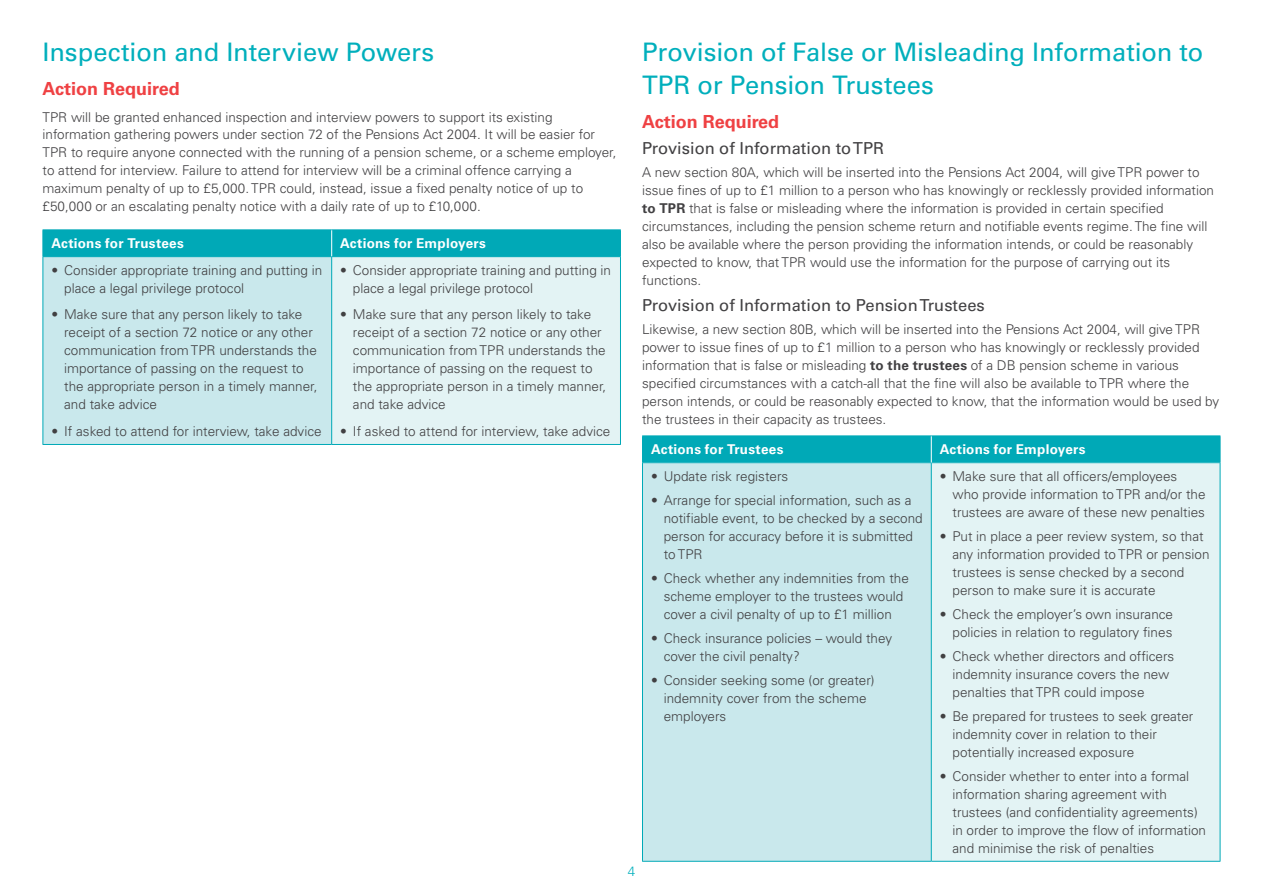
<style>
.page{position:relative;width:1263px;height:893px;background:#fff}
.page>*{position:absolute;margin:0;border:0;box-sizing:border-box;transform-origin:0 0}
.t1{font:25.5px/33px "Univers LTCYR 55 Roman";letter-spacing:-.005em;color:#00afbc}
.t2{font:700 18px "Univers LTCYR 65";color:#ef4143}
.t3{font:16.5px "Univers LTCYR 55 Roman";color:#414042}
.t4{font:300 13.5px/18px "Univers LTCYR 45";color:#414042}
.t5{font:700 13.5px "Univers LTCYR 65";letter-spacing:.015em;color:#fff}
.t6{font:300 13.5px "Univers LTCYR 45";color:#00afbc}
.s1{font-family:"Univers LTCYR 65";font-weight:700}
</style>
<div class="page">
<div style="left:43px;top:257px;width:289px;height:187px;background:#c9e8ec"></div>
<div style="left:332px;top:257px;width:288px;height:187px;background:#e3f3f4"></div>
<hr style="left:43px;top:257px;width:1px;height:187px;background:#00a9b7">
<hr style="left:331px;top:257px;width:1px;height:187px;background:#00a9b7">
<hr style="left:620px;top:257px;width:1px;height:187px;background:#00a9b7">
<hr style="left:43px;top:444px;width:289px;height:1px;background:#00a9b7">
<hr style="left:332px;top:444px;width:289px;height:1px;background:#00a9b7">
<hr style="left:43px;top:229px;width:289px;height:1px;background:#00a9b7">
<hr style="left:332px;top:229px;width:289px;height:1px;background:#00a9b7">
<div style="left:43px;top:230px;width:578px;height:27px;background:#00a9b7"></div>
<div style="left:642px;top:463px;width:289px;height:398px;background:#c9e8ec"></div>
<div style="left:931px;top:463px;width:289px;height:398px;background:#e3f3f4"></div>
<hr style="left:642px;top:463px;width:1px;height:398px;background:#00a9b7">
<hr style="left:931px;top:463px;width:1px;height:398px;background:#00a9b7">
<hr style="left:1220px;top:463px;width:1px;height:398px;background:#00a9b7">
<hr style="left:642px;top:861px;width:289px;height:1px;background:#00a9b7">
<hr style="left:931px;top:861px;width:289px;height:1px;background:#00a9b7">
<hr style="left:642px;top:435px;width:289px;height:1px;background:#00a9b7">
<hr style="left:931px;top:435px;width:289px;height:1px;background:#00a9b7">
<div style="left:642px;top:436px;width:579px;height:27px;background:#00a9b7"></div>
<h1 class="t1" style="left:43px;top:34px;width:393px">Inspection and Interview Powers</h1>
<h2 class="t2" style="left:43px;top:76px;width:139px">Action Required</h2>
<p class="t4" style="left:43px;top:107px;width:575px">TPR will be granted enhanced inspection and interview powers to support its existing information gathering powers under section 72 of the Pensions Act 2004. It will be easier for TPR to require anyone connected with the running of a pension scheme, or a scheme employer, to attend for interview. Failure to attend for interview will be a criminal offence carrying a maximum penalty of up to £5,000. TPR could, instead, issue a fixed penalty notice of up to £50,000 or an escalating penalty notice with a daily rate of up to £10,000.</p>
<p class="t5" style="left:51px;top:234px;width:134px">Actions for Trustees</p>
<p class="t5" style="left:340px;top:234px;width:147px">Actions for Employers</p>
<p class="t4" style="left:64px;top:261px;width:260px;text-indent:-13px">• Consider appropriate training and putting in place a legal privilege protocol</p>
<p class="t4" style="left:64px;top:305px;width:255px;text-indent:-13px">• Make sure that any person likely to take receipt of a section 72 notice or any other communication from TPR understands the importance of passing on the request to the appropriate person in a timely manner, and take advice</p>
<p class="t4" style="left:51px;top:422px;width:272px">• If asked to attend for interview, take advice</p>
<p class="t4" style="left:353px;top:261px;width:260px;text-indent:-13px">• Consider appropriate training and putting in place a legal privilege protocol</p>
<p class="t4" style="left:353px;top:305px;width:255px;text-indent:-13px">• Make sure that any person likely to take receipt of a section 72 notice or any other communication from TPR understands the importance of passing on the request to the appropriate person in a timely manner, and take advice</p>
<p class="t4" style="left:340px;top:422px;width:272px">• If asked to attend for interview, take advice</p>
<h1 class="t1" style="left:642px;top:34px;width:563px">Provision of False or Misleading Information to<br>TPR or Pension Trustees</h1>
<h2 class="t2" style="left:642px;top:109px;width:139px">Action Required</h2>
<p class="t3" style="left:642px;top:137px;width:243px">Provision of Information to TPR</p>
<p class="t4" style="left:642px;top:163px;width:573px">A new section 80A, which will be inserted into the Pensions Act 2004, will give TPR power to issue fines of up to £1 million to a person who has knowingly or recklessly provided information <span class="s1">to TPR</span> that is false or misleading where the information is provided in certain specified circumstances, including the pension scheme return and notifiable events regime. The fine will also be available where the person providing the information intends, or could be reasonably expected to know, that TPR would use the information for the purpose of carrying out its functions.</p>
<p class="t3" style="left:642px;top:294px;width:344px">Provision of Information to Pension Trustees</p>
<p class="t4" style="left:642px;top:320px;width:579px">Likewise, a new section 80B, which will be inserted into the Pensions Act 2004, will give TPR power to issue fines of up to £1 million to a person who has knowingly or recklessly provided information that is false or misleading <span class="s1">to the trustees</span> of a DB pension scheme in various specified circumstances with a catch-all that the fine will also be available to TPR where the person intends, or could be reasonably expected to know, that the information would be used by the trustees in their capacity as trustees.</p>
<p class="t5" style="left:651px;top:440px;width:134px">Actions for Trustees</p>
<p class="t5" style="left:940px;top:440px;width:147px">Actions for Employers</p>
<p class="t4" style="left:651px;top:467px;width:139px">• Update risk registers</p>
<p class="t4" style="left:664px;top:491px;width:261px;text-indent:-13px">• Arrange for special information, such as a notifiable event, to be checked by a second person for accuracy before it is submitted to TPR</p>
<p class="t4" style="left:651px;top:569px;width:259px;text-align:center">• Check whether any indemnities from the scheme employer to the trustees would cover a civil penalty of up to £1 million</p>
<p class="t4" style="left:664px;top:629px;width:230px;text-indent:-13px">• Check insurance policies – would they cover the civil penalty?</p>
<p class="t4" style="left:664px;top:671px;width:212px;text-indent:-13px">• Consider seeking some (or greater) indemnity cover from the scheme employers</p>
<p class="t4" style="left:952px;top:467px;width:254px;text-indent:-13px">• Make sure that all officers/employees who provide information to TPR and/or the trustees are aware of these new penalties</p>
<p class="t4" style="left:952px;top:527px;width:258px;text-indent:-13px">• Put in place a peer review system, so that any information provided to TPR or pension trustees is sense checked by a second person to make sure it is accurate</p>
<p class="t4" style="left:940px;top:605px;width:235px;text-align:right">• Check the employer’s own insurance policies in relation to regulatory fines</p>
<p class="t4" style="left:952px;top:647px;width:223px;text-indent:-13px">• Check whether directors and officers indemnity insurance covers the new penalties that TPR could impose</p>
<p class="t4" style="left:952px;top:707px;width:242px;text-indent:-13px">• Be prepared for trustees to seek greater indemnity cover in relation to their potentially increased exposure</p>
<p class="t4" style="left:952px;top:766px;width:255px;text-indent:-13px">• Consider whether to enter into a formal information sharing agreement with trustees (and confidentiality agreements) in order to improve the flow of information and minimise the risk of penalties</p>
<p class="t6" style="left:628px;top:862px;width:9px">4</p>
</div>
